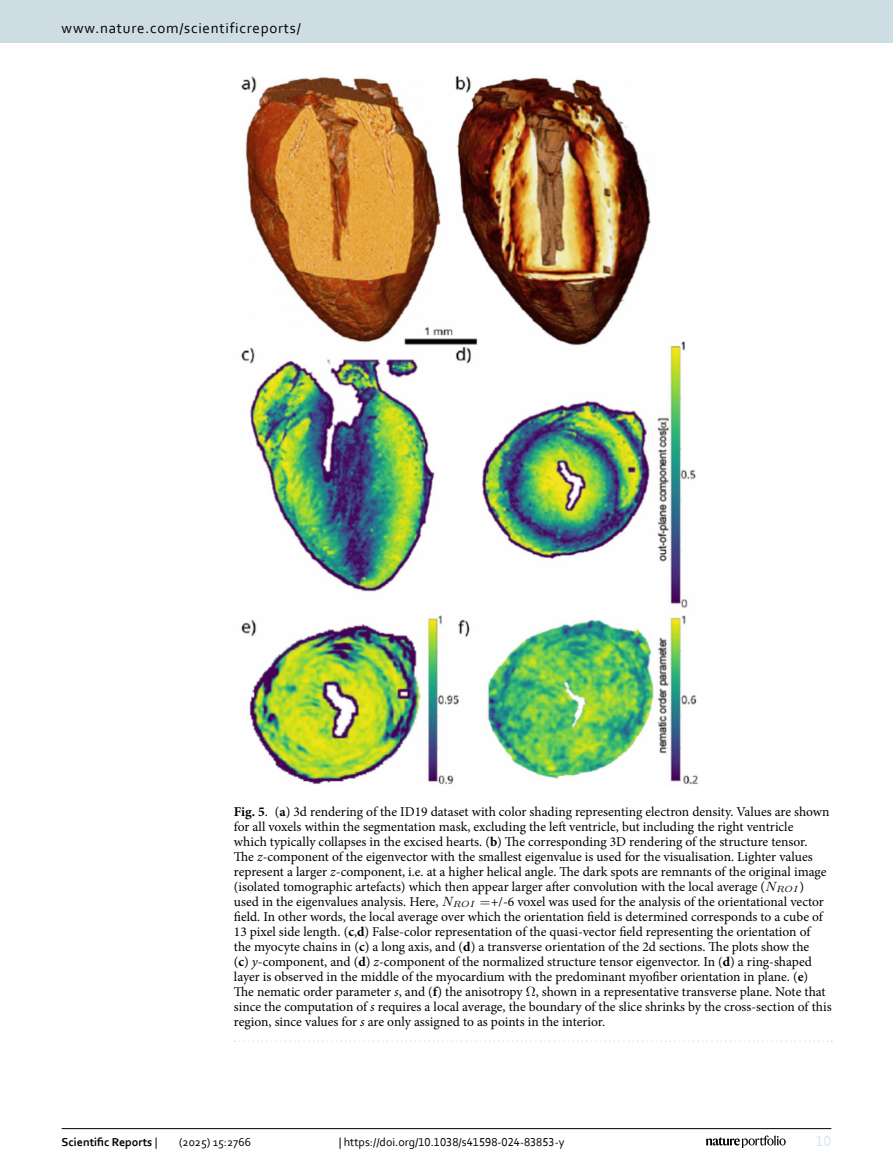
<style>
.page{position:relative;width:893px;height:1174px;background:#fff}
.page>*{position:absolute;margin:0;border:0;box-sizing:border-box;transform-origin:0 0}
.t1{font:15px "Corbel";letter-spacing:.05em;color:#000}
.t2{font:15px "Corbel";color:#d9e4eb}
.Figure_Caption{font:13.5px/15px "Minion Pro";letter-spacing:-.005em;color:#000}
.t3{font:12px "Corbel";color:#000}
.t4{font:700 12px "Corbel";color:#000}
.t5{font:9px "LM Math Italic 6";letter-spacing:.02em;color:#000}
.s1{font-weight:700}
.s2{font-style:italic}
.s3{font-family:"LM Roman 9"}
.s4{font-weight:400}
</style>
<div class="page">
<img style="left:241px;top:76px;width:457px;height:709px">
<svg style="left:235px;top:1040px;width:597px;height:2px"></svg>
<hr style="left:62px;top:1128px;width:769px;height:1px;background:#000">
<svg style="left:706px;top:1135px;width:80px;height:12px"></svg>
<div style="left:0;top:0;width:893px;height:43px;background:#cedde4"></div>
<p class="t1" style="left:62px;top:18px;width:241px">www.nature.com/scientificreports/</p>
<p class="Figure_Caption" style="left:234px;top:804px;width:597px"><span class="s1">Fig. 5</span>. (<span class="s1">a</span>) 3d rendering of the ID19 dataset with color shading representing electron density. Values are shown for all voxels within the segmentation mask, excluding the left ventricle, but including the right ventricle which typically collapses in the excised hearts. (<span class="s1">b</span>) The corresponding 3D rendering of the structure tensor.<br>The <span class="s2">z</span>-component of the eigenvector with the smallest eigenvalue is used for the visualisation. Lighter values represent a larger <span class="s2">z</span>-component, i.e. at a higher helical angle. The dark spots are remnants of the original image (isolated tomographic artefacts) which then appear larger after convolution with the local average (</p>
<p class="t5" style="left:765px;top:885px;width:34px"><sup>N</sup>ROI</p>
<p class="Figure_Caption" style="left:800px;top:879px;width:6px">)</p>
<p class="Figure_Caption" style="left:234px;top:894px;width:599px;text-indent:257px">+/-6 voxel was used for the analysis of the orientational vector field. In other words, the local average over which the orientation field is determined corresponds to a cube of 13 pixel side length. (<span class="s1">c</span>,<span class="s1">d</span>) False-color representation of the quasi-vector field representing the orientation of<br>the myocyte chains in (<span class="s1">c</span>) a long axis, and (<span class="s1">d</span>) a transverse orientation of the 2d sections. The plots show the<br>(<span class="s1">c</span>) <span class="s2">y</span>-component, and (<span class="s1">d</span>) <span class="s2">z</span>-component of the normalized structure tensor eigenvector. In (<span class="s1">d</span>) a ring-shaped layer is observed in the middle of the myocardium with the predominant myofiber orientation in plane. (<span class="s1">e</span>)<br>The nematic order parameter <span class="s2">s</span>, and (<span class="s1">f</span>) the anisotropy <span class="s3">Ω</span>, shown in a representative transverse plane. Note that since the computation of <span class="s2">s</span> requires a local average, the boundary of the slice shrinks by the cross-section of this region, since values for <span class="s2">s</span> are only assigned to as points in the interior.</p>
<p class="Figure_Caption" style="left:234px;top:894px;width:206px">used in the eigenvalues analysis. Here,</p>
<p class="t5" style="left:442px;top:900px;width:50px"><sup>N</sup>ROI <sup>=</sup></p>
<p class="t4" style="left:62px;top:1134px;width:97px">Scientific Reports <span class="s4">|</span></p>
<p class="t3" style="left:179px;top:1134px;width:73px">(2025) 15:2766</p>
<p class="t3" style="left:339px;top:1134px;width:227px">| https://doi.org/10.1038/s41598-024-83853-y</p>
<p class="t2" style="left:816px;top:1132px;width:17px">10</p>
</div>
